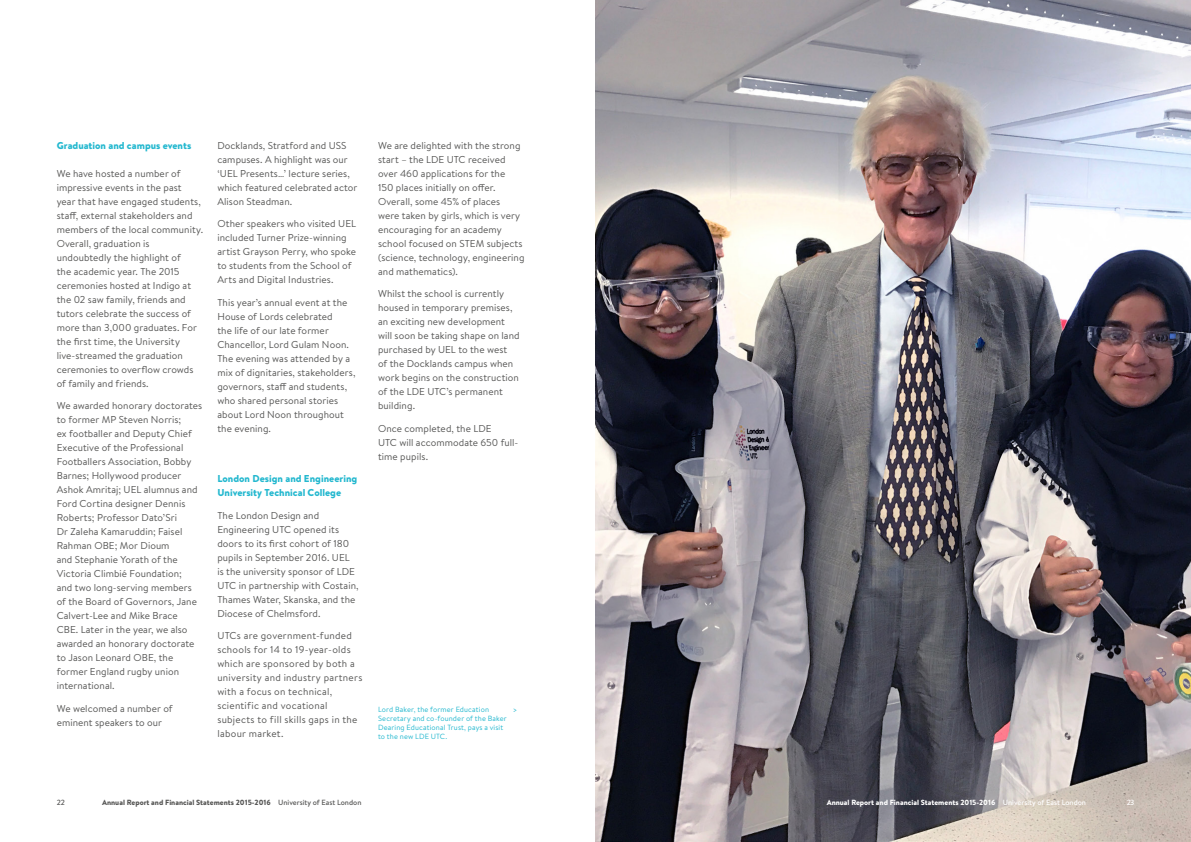
<style>
.page{position:relative;width:1191px;height:842px;background:#fff}
.page>*{position:absolute;margin:0;border:0;box-sizing:border-box;transform-origin:0 0}
.t1{font:10px/14px "Brandon Text";letter-spacing:.005em;color:#575756}
.t2{font:10px/14px "Brandon Text";letter-spacing:.025em;color:#575756}
.t3{font:900 10px/14px "Brandon Text";color:#24b8cf}
.t4{font:7.5px/9px "Brandon Text";letter-spacing:.02em;color:#24b8cf}
.t5{font:900 7.5px "Brandon Text";color:#575756}
.t6{font:900 7.5px "Brandon Text";color:#fff}
.t7{font:500 7.5px "Brandon Text";color:#575756}
.t8{font:500 7.5px "Brandon Text";color:#fff}
.s1{font-weight:500}
</style>
<div class="page">
<img style="left:595px;top:0;width:596px;height:842px">
<p class="t3" style="left:57px;top:138px;width:136px">Graduation and campus events</p>
<p class="t1" style="left:57px;top:166px;width:148px">We have hosted a number of impressive events in the past<br>year that have engaged students, staff, external stakeholders and members of the local community.<br>Overall, graduation is undoubtedly the highlight of<br>the academic year. The 2015 ceremonies hosted at Indigo at the 02 saw family, friends and tutors celebrate the success of more than 3,000 graduates. For the first time, the University live-streamed the graduation ceremonies to overflow crowds of family and friends.</p>
<p class="t1" style="left:57px;top:398px;width:147px">We awarded honorary doctorates to former MP Steven Norris;<br>ex footballer and Deputy Chief<br>Executive of the Professional<br>Footballers Association, Bobby<br>Barnes; Hollywood producer<br>Ashok Amritaj; UEL alumnus and<br>Ford Cortina designer Dennis<br>Roberts; Professor Dato’Sri<br>Dr Zaleha Kamaruddin; Faisel<br>Rahman OBE; Mor Dioum<br>and Stephanie Yorath of the<br>Victoria Climbié Foundation;<br>and two long-serving members of the Board of Governors, Jane<br>Calvert-Lee and Mike Brace<br>CBE. Later in the year, we also awarded an honorary doctorate to Jason Leonard OBE, the former England rugby union international.</p>
<p class="t1" style="left:57px;top:701px;width:117px">We welcomed a number of eminent speakers to our</p>
<p class="t1" style="left:217px;top:138px;width:142px">Docklands, Stratford and USS campuses. A highlight was our ‘UEL Presents…’ lecture series, which featured celebrated actor<br>Alison Steadman.</p>
<p class="t1" style="left:217px;top:216px;width:140px">Other speakers who visited UEL included Turner Prize-winning artist Grayson Perry, who spoke to students from the School of<br>Arts and Digital Industries.</p>
<p class="t1" style="left:217px;top:295px;width:140px">This year’s annual event at the<br>House of Lords celebrated<br>the life of our late former<br>Chancellor, Lord Gulam Noon.<br>The evening was attended by a mix of dignitaries, stakeholders, governors, staff and students, who shared personal stories about Lord Noon throughout the evening.</p>
<p class="t3" style="left:217px;top:472px;width:141px">London Design and Engineering<br>University Technical College</p>
<p class="t1" style="left:217px;top:508px;width:143px">The London Design and<br>Engineering UTC opened its doors to its first cohort of 180 pupils in September 2016. UEL<br>is the university sponsor of LDE<br>UTC in partnership with Costain,<br>Thames Water, Skanska, and the<br>Diocese of Chelmsford.</p>
<p class="t2" style="left:217px;top:628px;width:146px">UTCs are government-funded schools for 14 to 19-year-olds which are sponsored by both a university and industry partners with a focus on technical, scientific and vocational subjects to fill skills gaps in the labour market.</p>
<p class="t1" style="left:378px;top:138px;width:148px">We are delighted with the strong start – the LDE UTC received over 460 applications for the<br>150 places initially on offer.<br>Overall, some 45% of places<br>were taken by girls, which is very encouraging for an academy school focused on STEM subjects (science, technology, engineering and mathematics).</p>
<p class="t1" style="left:378px;top:286px;width:143px">Whilst the school is currently housed in temporary premises, an exciting new development will soon be taking shape on land purchased by UEL to the west<br>of the Docklands campus when work begins on the construction of the LDE UTC’s permanent building.</p>
<p class="t1" style="left:378px;top:421px;width:142px">Once completed, the LDE<br>UTC will accommodate 650 full&shy;time pupils.</p>
<p class="t4" style="left:378px;top:705px;width:130px">Lord Baker, the former Education<br>Secretary and co-founder of the Baker<br>Dearing Educational Trust, pays a visit to the new LDE UTC.</p>
<p class="t4" style="left:513px;top:705px;width:6px">&gt;</p>
<p class="t7" style="left:57px;top:797px;width:10px">22</p>
<p class="t5" style="left:102px;top:797px;width:261px">Annual Report and Financial Statements 2015-2016 <span class="s1">University of East London</span></p>
<p class="t6" style="left:826px;top:797px;width:261px">Annual Report and Financial Statements 2015-2016 <span class="s1">University of East London</span></p>
<p class="t8" style="left:1126px;top:797px;width:9px">23</p>
</div>
